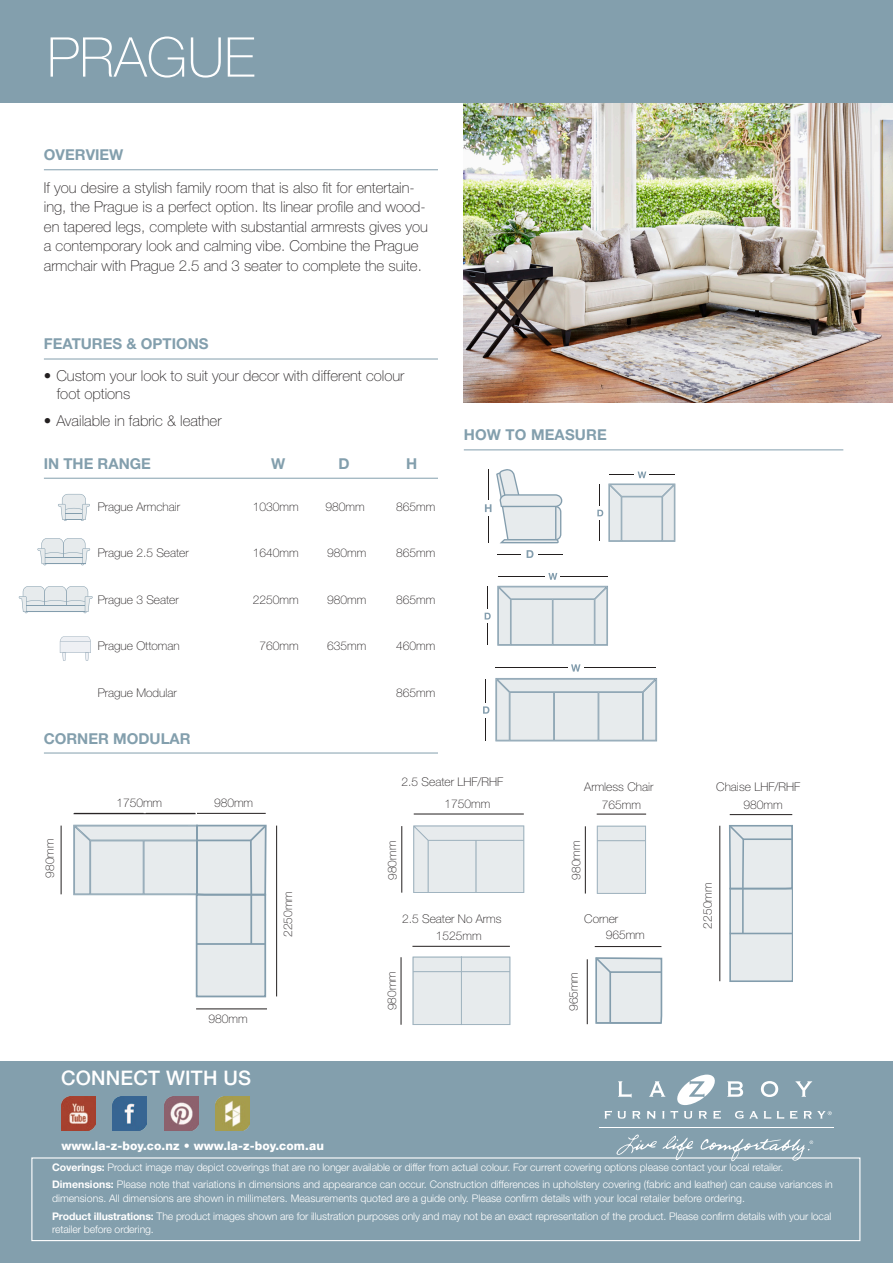
<style>
.page{position:relative;width:893px;height:1263px;background:#fff}
.page>*{position:absolute;margin:0;border:0;box-sizing:border-box;transform-origin:0 0}
.t1{font:100 54.9px "Helvetica Neue";color:#fff}
.t2{font:500 20.1px "Helvetica Neue";letter-spacing:.01em;color:#fff}
.t3{font:100 15px/19.5px "Helvetica Neue";color:#231f20}
.t4{font:700 15px "Helvetica Neue";color:#839fad}
.t5{font:100 12px/16.4px "Helvetica Neue";color:#231f20}
.t6{font:800 12px "Helvetica Neue";letter-spacing:.01em;color:#fff}
.t7{font:300 10.5px/17.7px "Helvetica Neue";letter-spacing:-.01em;color:#fff}
.s1{font-weight:700}
</style>
<div class="page">
<svg style="left:19px;top:586px;width:74px;height:27px;background:#dde3e7"></svg>
<img style="left:464px;top:103px;width:429px;height:300px">
<div style="left:0;top:0;width:893px;height:103px;background:#839fad"></div>
<hr style="left:44px;top:359px;width:394px;height:1px;background:#839fad">
<hr style="left:44px;top:169px;width:394px;height:1px;background:#839fad">
<hr style="left:464px;top:449px;width:379px;height:1px;background:#839fad">
<hr style="left:44px;top:478px;width:394px;height:1px;background:#839fad">
<svg style="left:58px;top:494px;width:32px;height:27px"></svg>
<svg style="left:37px;top:538px;width:53px;height:27px"></svg>
<hr style="left:497px;top:554px;width:65px;height:1px;background:#231f1f">
<div style="left:521px;top:545px;width:17px;height:13px;background:#fff"></div>
<svg style="left:527px;top:550px;width:6px;height:8px"></svg>
<svg style="left:485px;top:469px;width:77px;height:74px"></svg>
<svg style="left:597px;top:471px;width:78px;height:71px"></svg>
<hr style="left:487px;top:587px;width:1px;height:58px;background:#231f1f">
<hr style="left:498px;top:576px;width:109px;height:1px;background:#231f1f">
<div style="left:545px;top:569px;width:15px;height:12px;background:#fff"></div>
<svg style="left:548px;top:573px;width:9px;height:7px"></svg>
<svg style="left:484px;top:609px;width:5px;height:14px"></svg>
<svg style="left:485px;top:613px;width:6px;height:6px"></svg>
<svg style="left:497px;top:586px;width:111px;height:60px;background:#dbe1e5"></svg>
<hr style="left:485px;top:679px;width:1px;height:61px;background:#231f1f">
<hr style="left:496px;top:668px;width:160px;height:1px;background:#231f1f">
<div style="left:568px;top:660px;width:15px;height:12px;background:#fff"></div>
<svg style="left:571px;top:664px;width:9px;height:8px"></svg>
<div style="left:480px;top:703px;width:10px;height:15px;background:#fff"></div>
<svg style="left:483px;top:706px;width:6px;height:8px"></svg>
<svg style="left:495px;top:678px;width:162px;height:63px;background:#dce2e6"></svg>
<hr style="left:44px;top:753px;width:394px;height:1px;background:#839fad">
<svg style="left:73px;top:824px;width:194px;height:173px"></svg>
<hr style="left:61px;top:825px;width:1px;height:69px;background:#231f1f">
<hr style="left:276px;top:825px;width:1px;height:171px;background:#231f1f">
<hr style="left:197px;top:813px;width:69px;height:1px;background:#231f1f">
<hr style="left:196px;top:1008px;width:71px;height:1px;background:#231f1f">
<hr style="left:197px;top:943px;width:69px;height:2px;background:#839dad">
<svg style="left:60px;top:636px;width:31px;height:25px"></svg>
<div style="left:0;top:1061px;width:893px;height:202px;background:#839fad"></div>
<svg style="left:618px;top:1081px;width:14px;height:16px"></svg>
<svg style="left:649px;top:1081px;width:16px;height:16px"></svg>
<svg style="left:677px;top:1074px;width:38px;height:31px"></svg>
<svg style="left:727px;top:1081px;width:16px;height:16px"></svg>
<svg style="left:761px;top:1081px;width:17px;height:16px"></svg>
<svg style="left:795px;top:1081px;width:17px;height:16px"></svg>
<hr style="left:599px;top:1127px;width:234px;height:1px;background:#fff">
<svg style="left:604px;top:1111px;width:22px;height:7px"></svg>
<svg style="left:632px;top:1111px;width:8px;height:7px"></svg>
<svg style="left:647px;top:1111px;width:8px;height:7px"></svg>
<svg style="left:662px;top:1111px;width:16px;height:7px"></svg>
<svg style="left:684px;top:1111px;width:8px;height:7px"></svg>
<svg style="left:699px;top:1111px;width:8px;height:7px"></svg>
<svg style="left:713px;top:1111px;width:8px;height:8px"></svg>
<svg style="left:735px;top:1111px;width:23px;height:7px"></svg>
<svg style="left:764px;top:1111px;width:7px;height:8px"></svg>
<svg style="left:777px;top:1111px;width:7px;height:8px"></svg>
<svg style="left:790px;top:1111px;width:7px;height:8px"></svg>
<svg style="left:804px;top:1111px;width:28px;height:7px"></svg>
<svg style="left:616px;top:1134px;width:77px;height:26px"></svg>
<svg style="left:701px;top:1138px;width:112px;height:23px"></svg>
<div style="left:31px;top:1157px;width:829px;height:84px;border:1px solid #fff"></div>
<img style="left:61px;top:1097px;width:34px;height:33px">
<img style="left:113px;top:1097px;width:34px;height:33px">
<img style="left:164px;top:1097px;width:34px;height:33px">
<img style="left:216px;top:1097px;width:33px;height:33px">
<hr style="left:401px;top:957px;width:1px;height:68px;background:#231f1f">
<hr style="left:412px;top:946px;width:98px;height:1px;background:#231f1f">
<svg style="left:413px;top:956px;width:97px;height:69px;background:#e2e7e9"></svg>
<svg style="left:413px;top:825px;width:111px;height:68px;background:#e1e6e9"></svg>
<hr style="left:402px;top:826px;width:1px;height:67px;background:#231f1f">
<hr style="left:414px;top:814px;width:110px;height:1px;background:#231f1f">
<svg style="left:597px;top:826px;width:49px;height:68px;background:#e1e6e9"></svg>
<hr style="left:585px;top:826px;width:1px;height:67px;background:#231f1f">
<hr style="left:597px;top:814px;width:49px;height:1px;background:#231f1f">
<hr style="left:74px;top:813px;width:122px;height:1px;background:#231f20">
<svg style="left:595px;top:957px;width:68px;height:67px;background:#d9e0e4"></svg>
<hr style="left:587px;top:959px;width:1px;height:65px;background:#231f1f">
<hr style="left:595px;top:946px;width:66px;height:1px;background:#231f1f">
<svg style="left:729px;top:824px;width:64px;height:158px;background:#dce2e6"></svg>
<hr style="left:719px;top:826px;width:1px;height:155px;background:#231f1f">
<hr style="left:730px;top:814px;width:62px;height:1px;background:#231f1f">
<hr style="left:730px;top:933px;width:63px;height:1px;background:#839dad">
<h1 class="t1" style="left:47px;top:36px;width:209px">PRAGUE</h1>
<h3 class="t4" style="left:44px;top:149px;width:81px">OVERVIEW</h3>
<p class="t3" style="left:44px;top:179px;width:386px">If you desire a stylish family room that is also fit for entertain&shy;ing, the Prague is a perfect option. Its linear profile and wood&shy;en tapered legs, complete with substantial armrests gives you a contemporary look and calming vibe. Combine the Prague armchair with Prague 2.5 and 3 seater to complete the suite.</p>
<h3 class="t4" style="left:44px;top:338px;width:166px">FEATURES &amp; OPTIONS</h3>
<h3 class="t3" style="left:57px;top:368px;width:349px;line-height:18px;text-indent:-13px">• Custom your look to suit your decor with different colour foot options</h3>
<h3 class="t3" style="left:44px;top:412px;width:179px">• Available in fabric &amp; leather</h3>
<h3 class="t4" style="left:44px;top:458px;width:109px">IN THE RANGE</h3>
<h3 class="t4" style="left:271px;top:458px;width:16px">W</h3>
<h3 class="t4" style="left:339px;top:458px;width:13px">D</h3>
<h3 class="t4" style="left:406px;top:458px;width:13px">H</h3>
<p class="t5" style="left:98px;top:500px;width:84px">Prague Armchair</p>
<p class="t5" style="left:253px;top:500px;width:47px">1030mm</p>
<p class="t5" style="left:326px;top:500px;width:41px">980mm</p>
<p class="t5" style="left:396px;top:500px;width:41px">865mm</p>
<p class="t5" style="left:98px;top:546px;width:93px">Prague 2.5 Seater</p>
<p class="t5" style="left:253px;top:546px;width:47px">1640mm</p>
<p class="t5" style="left:327px;top:546px;width:41px">980mm</p>
<p class="t5" style="left:396px;top:546px;width:41px">865mm</p>
<p class="t5" style="left:98px;top:592px;width:83px">Prague 3 Seater</p>
<p class="t5" style="left:253px;top:592px;width:47px">2250mm</p>
<p class="t5" style="left:327px;top:592px;width:41px">980mm</p>
<p class="t5" style="left:396px;top:592px;width:41px">865mm</p>
<p class="t5" style="left:98px;top:639px;width:83px">Prague Ottoman</p>
<p class="t5" style="left:260px;top:639px;width:41px">760mm</p>
<p class="t5" style="left:327px;top:639px;width:41px">635mm</p>
<p class="t5" style="left:396px;top:639px;width:41px">460mm</p>
<p class="t5" style="left:98px;top:685px;width:81px">Prague Modular</p>
<p class="t5" style="left:396px;top:685px;width:41px">865mm</p>
<h3 class="t4" style="left:44px;top:733px;width:148px">CORNER MODULAR</h3>
<h3 class="t4" style="left:464px;top:429px;width:145px">HOW TO MEASURE</h3>
<p class="t5" style="left:43px;top:878px;width:41px;rotate:-91deg">980mm</p>
<p class="t5" style="left:116px;top:796px;width:47px">1750mm</p>
<p class="t5" style="left:214px;top:796px;width:41px">980mm</p>
<p class="t5" style="left:281px;top:937px;width:47px;rotate:-90deg">2250mm</p>
<p class="t5" style="left:208px;top:1012px;width:41px">980mm</p>
<h2 class="t2" style="left:61px;top:1066px;width:192px">CONNECT WITH US</h2>
<p class="t6" style="left:61px;top:1141px;width:264px">www.la-z-boy.co.nz • www.la-z-boy.com.au</p>
<p class="t5" style="left:402px;top:775px;width:103px">2.5 Seater LHF/RHF</p>
<p class="t5" style="left:385px;top:880px;width:41px;rotate:-91deg">980mm</p>
<p class="t5" style="left:445px;top:797px;width:47px">1750mm</p>
<p class="t5" style="left:402px;top:911px;width:101px">2.5 Seater No Arms</p>
<p class="t5" style="left:385px;top:1010px;width:41px;rotate:-91deg">980mm</p>
<p class="t5" style="left:436px;top:929px;width:47px">1525mm</p>
<p class="t5" style="left:584px;top:779px;width:71px">Armless Chair</p>
<p class="t5" style="left:569px;top:880px;width:41px;rotate:-91deg">980mm</p>
<p class="t5" style="left:602px;top:798px;width:41px">765mm</p>
<p class="t5" style="left:606px;top:911px;width:41px;text-indent:-21px">Corner<br>965mm</p>
<p class="t5" style="left:566px;top:1011px;width:41px;rotate:-90deg">965mm</p>
<p class="t5" style="left:743px;top:779px;width:58px;line-height:17.7px;text-indent:-27px">Chaise LHF/RHF<br>980mm</p>
<p class="t5" style="left:700px;top:928px;width:47px;rotate:-90deg">2250mm</p>
<p class="t7" style="left:52px;top:1159px;width:782px"><span class="s1">Coverings:</span> Product image may depict coverings that are no longer available or differ from actual colour. For current covering options please contact your local retailer.<br><span class="s1">Dimensions:</span> Please note that variations in dimensions and appearance can occur. Construction differences in upholstery covering (fabric and leather) can cause variances in</p>
<p class="t7" style="left:52px;top:1190px;width:781px">dimensions. All dimensions are shown in millimeters. Measurements quoted are a guide only. Please confirm details with your local retailer before ordering.<br><span class="s1">Product illustrations:</span> The product images shown are for illustration purposes only and may not be an exact representation of the product. Please confirm details with your local</p>
<p class="t7" style="left:52px;top:1221px;width:103px">retailer before ordering.</p>
</div>
